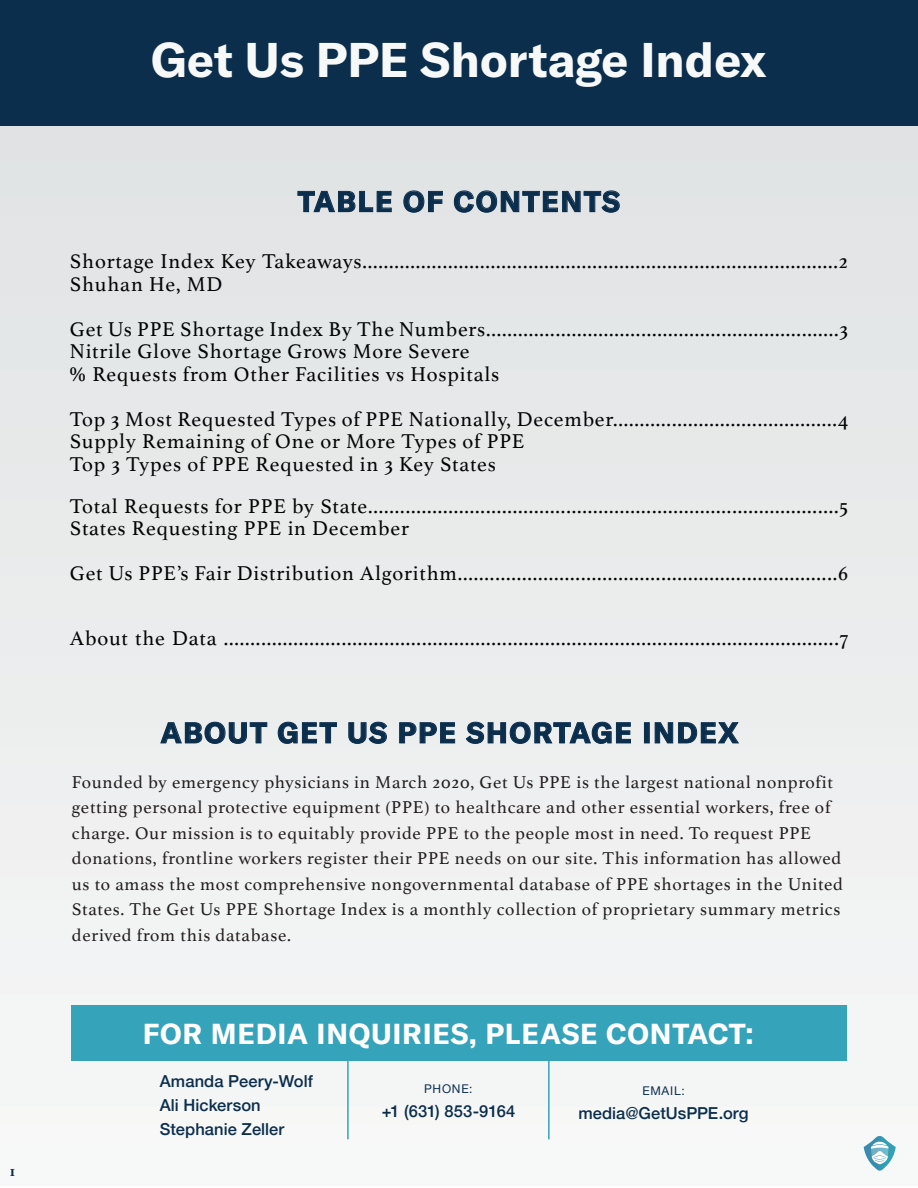
<style>
.page{position:relative;width:918px;height:1188px;background:#fff}
.page>*{position:absolute;margin:0;border:0;box-sizing:border-box;transform-origin:0 0}
.t1{font:700 48px "GT America";color:#f7f8f8}
.t2{font:700 28.5px "GT America";letter-spacing:.06em;color:#0b2e4d}
.t3{font:700 28.5px "GT America";letter-spacing:.025em;color:#fff}
.t4{font:21px/22.5px "Athelas";letter-spacing:.04em;color:#030505}
.t5{font:18px/25.5px "Athelas";letter-spacing:.04em;color:#231f20}
.t6{font:500 16.5px/24px "Helvetica Neue";letter-spacing:.005em;color:#0b2e4d}
.t7{font:700 15px "Athelas";color:#0b2e4d;scale:1.11 1}
.t8{font:12px "Helvetica Neue";letter-spacing:.065em;color:#0b2e4d}
</style>
<div class="page">
<div style="left:0;top:0;width:918px;height:1185px;background:#ebeced"></div>
<div style="left:0;top:0;width:918px;height:126px;background:#0b2e4d"></div>
<svg style="left:298px;top:190px;width:94px;height:22px"></svg>
<svg style="left:404px;top:191px;width:39px;height:22px"></svg>
<svg style="left:454px;top:191px;width:166px;height:22px"></svg>
<svg style="left:160px;top:721px;width:107px;height:23px"></svg>
<svg style="left:278px;top:722px;width:59px;height:22px"></svg>
<svg style="left:348px;top:722px;width:39px;height:22px"></svg>
<svg style="left:399px;top:722px;width:56px;height:21px"></svg>
<svg style="left:466px;top:721px;width:165px;height:23px"></svg>
<div style="left:644px;top:723px;width:5px;height:20px;border:1px solid #0b2e4d"></div>
<svg style="left:655px;top:722px;width:84px;height:21px"></svg>
<svg style="left:864px;top:1136px;width:32px;height:35px"></svg>
<div style="left:71px;top:1005px;width:776px;height:56px;background:#35a3ba"></div>
<hr style="left:347px;top:1061px;width:2px;height:78px;background:#35a3ba">
<hr style="left:548px;top:1061px;width:2px;height:78px;background:#35a3ba">
<p class="t7" style="left:10px;top:1159px;width:6px">1</p>
<h1 class="t1" style="left:151px;top:30px;width:617px">Get Us PPE Shortage Index</h1>
<h2 class="t2" style="left:298px;top:184px;width:324px">TABLE OF CONTENTS</h2>
<p class="t4" style="left:70px;top:249px;width:780px">Shortage Index Key Takeaways.........................................................................................2<br>Shuhan He, MD</p>
<p class="t4" style="left:70px;top:317px;width:780px">Get Us PPE Shortage Index By The Numbers..................................................................3<br>Nitrile Glove Shortage Grows More Severe<br>% Requests from Other Facilities vs Hospitals</p>
<p class="t4" style="left:70px;top:407px;width:780px">Top 3 Most Requested Types of PPE Nationally, December..........................................4<br>Supply Remaining of One or More Types of PPE<br>Top 3 Types of PPE Requested in 3 Key States</p>
<p class="t4" style="left:70px;top:494px;width:780px">Total Requests for PPE by State........................................................................................5<br>States Requesting PPE in December</p>
<p class="t4" style="left:70px;top:561px;width:780px">Get Us PPE’s Fair Distribution Algorithm.......................................................................6</p>
<p class="t4" style="left:70px;top:626px;width:780px">About the Data ...................................................................................................................7</p>
<h2 class="t2" style="left:161px;top:715px;width:579px">ABOUT GET US PPE SHORTAGE INDEX</h2>
<p class="t5" style="left:72px;top:768px;width:773px">Founded by emergency physicians in March 2020, Get Us PPE is the largest national nonprofit getting personal protective equipment (PPE) to healthcare and other essential workers, free of charge. Our mission is to equitably provide PPE to the people most in need. To request PPE donations, frontline workers register their PPE needs on our site. This information has allowed us to amass the most comprehensive nongovernmental database of PPE shortages in the United States. The Get Us PPE Shortage Index is a monthly collection of proprietary summary metrics derived from this database.</p>
<h2 class="t3" style="left:143px;top:1016px;width:612px">FOR MEDIA INQUIRIES, PLEASE CONTACT:</h2>
<p class="t8" style="left:424px;top:1080px;width:50px">PHONE:</p>
<p class="t6" style="left:382px;top:1097px;width:135px">+1 (631) 853-9164</p>
<p class="t6" style="left:160px;top:1067px;width:155px">Amanda Peery-Wolf<br>Ali Hickerson<br>Stephanie Zeller</p>
<p class="t8" style="left:642px;top:1082px;width:44px">EMAIL:</p>
<p class="t6" style="left:578px;top:1099px;width:172px">media@GetUsPPE.org</p>
</div>
